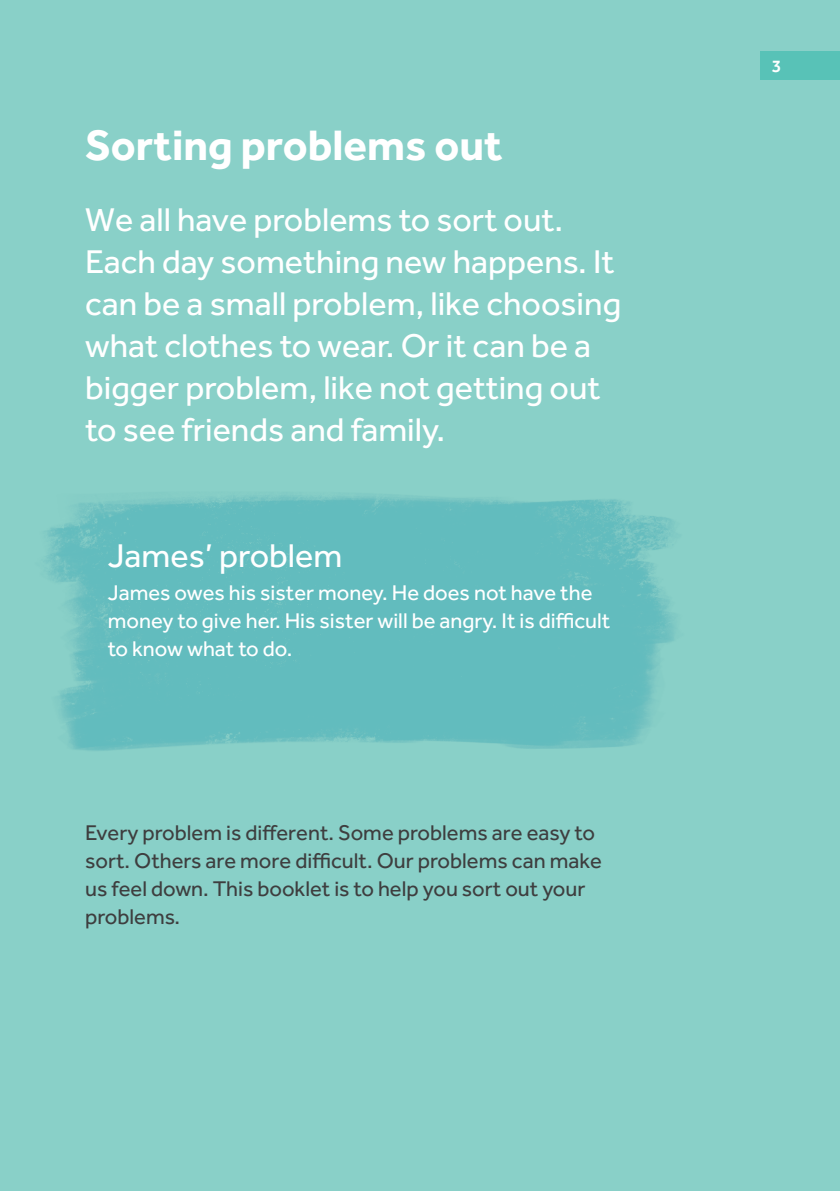
<style>
.page{position:relative;width:840px;height:1191px;background:#fff}
.page>*{position:absolute;margin:0;border:0;box-sizing:border-box;transform-origin:0 0}
.Headings{font:700 44px "Effra";color:#fff}
.Lead_in{font:34px/42px "Effra";color:#fff}
.body{font:22px/28px "Effra";color:#3e3e3f}
.body-2{font:22px/28px "Effra";color:#fff}
.t1{font:500 18px "Effra";color:#fff}
</style>
<div class="page">
<div style="left:0;top:0;width:839px;height:1191px;background:#89d0c8"></div>
<img style="left:45px;top:495px;width:631px;height:256px">
<div style="left:760px;top:51px;width:79px;height:28px;background:#58c2b7"></div>
<p class="Headings" style="left:85px;top:118px;width:418px">Sorting problems out</p>
<p class="Lead_in" style="left:85px;top:198px;width:537px">We all have problems to sort out.<br>Each day something new happens. It can be a small problem, like choosing what clothes to wear. Or it can be a bigger problem, like not getting out to see friends and family.</p>
<p class="Lead_in" style="left:108px;top:534px;width:236px">James’ problem</p>
<p class="body-2" style="left:108px;top:578px;width:504px">James owes his sister money. He does not have the money to give her. His sister will be angry. It is difficult to know what to do.</p>
<p class="body" style="left:85px;top:818px;width:518px">Every problem is different. Some problems are easy to sort. Others are more difficult. Our problems can make us feel down. This booklet is to help you sort out your problems.</p>
<p class="t1" style="left:771px;top:55px;width:11px">3</p>
</div>
